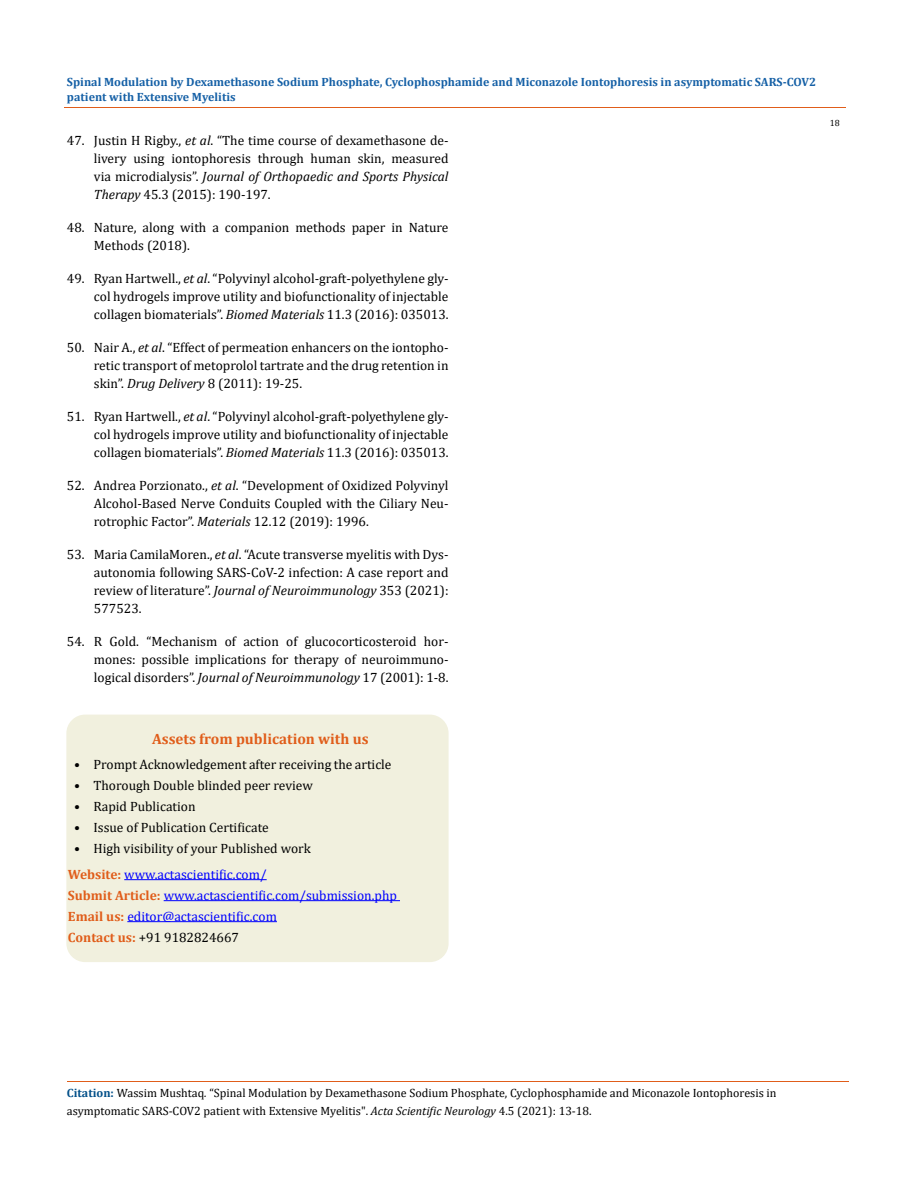
<style>
.page{position:relative;width:917px;height:1188px;background:#fff}
.page>*{position:absolute;margin:0;border:0;box-sizing:border-box;transform-origin:0 0}
.t1{font:700 15px "Cambria";color:#e05d1a}
.t2{font:13.5px/18px "Cambria";color:#000;text-align:justify}
.t3{font:13.5px/21px "Cambria";color:#00f}
.t4{font:12px/18px "Cambria";color:#000}
.t5{font:700 12px/15px "Cambria";color:#1560a6}
.t6{font:9px "Cambria";color:#000}
.s1{font-style:italic}
.s2{font-weight:700;color:#e05d1a}
.s3{color:#000}
.s4{font-weight:700;color:#035089}
</style>
<div class="page">
<div style="left:67px;top:715px;width:381px;height:246px;background:#f1f0de;border-radius:18px"></div>
<div style="left:66px;top:715px;width:382px;height:247px;border:2px solid #f1f0de;border-radius:18px"></div>
<hr style="left:124px;top:879px;width:143px;height:1px;background:#00f">
<hr style="left:164px;top:900px;width:236px;height:1px;background:#00f">
<hr style="left:127px;top:921px;width:150px;height:1px;background:#00f">
<hr style="left:64px;top:108px;width:781px;height:1px;background:#e05d1a">
<hr style="left:67px;top:1082px;width:781px;height:1px;background:#e05d1a">
<p class="t5" style="left:67px;top:74px;width:750px">Spinal Modulation by Dexamethasone Sodium Phosphate, Cyclophosphamide and Miconazole Iontophoresis in asymptomatic SARS-COV2 patient with Extensive Myelitis</p>
<p class="t2" style="left:94px;top:132px;width:356px;text-indent:-27px">47. Justin H Rigby., <span class="s1">et al</span>. “The time course of dexamethasone de&shy;livery using iontophoresis through human skin, measured via microdialysis”. <span class="s1">Journal of Orthopaedic and Sports Physical Therapy</span> 45.3 (2015): 190-197.</p>
<p class="t2" style="left:94px;top:219px;width:356px;text-indent:-27px">48. Nature, along with a companion methods paper in Nature<br>Methods (2018).</p>
<p class="t2" style="left:94px;top:270px;width:356px;text-indent:-27px">49. Ryan Hartwell., <span class="s1">et al</span>. “Polyvinyl alcohol-graft-polyethylene gly&shy;col hydrogels improve utility and biofunctionality of injectable collagen biomaterials”. <span class="s1">Biomed Materials</span> 11.3 (2016): 035013.</p>
<p class="t2" style="left:94px;top:339px;width:356px;text-indent:-27px">50. Nair A., <span class="s1">et al</span>. “Effect of permeation enhancers on the iontopho&shy;retic transport of metoprolol tartrate and the drug retention in skin”. <span class="s1">Drug Delivery</span> 8 (2011): 19-25.</p>
<p class="t2" style="left:94px;top:408px;width:356px;text-indent:-27px">51. Ryan Hartwell., <span class="s1">et al</span>. “Polyvinyl alcohol-graft-polyethylene gly&shy;col hydrogels improve utility and biofunctionality of injectable collagen biomaterials”. <span class="s1">Biomed Materials</span> 11.3 (2016): 035013.</p>
<p class="t2" style="left:94px;top:477px;width:356px;text-indent:-27px">52. Andrea Porzionato., <span class="s1">et al</span>. “Development of Oxidized Polyvinyl Alcohol-Based Nerve Conduits Coupled with the Ciliary Neu&shy;rotrophic Factor”. <span class="s1">Materials</span> 12.12 (2019): 1996.</p>
<p class="t2" style="left:94px;top:546px;width:356px;text-indent:-27px">53. Maria CamilaMoren., <span class="s1">et al</span>. “Acute transverse myelitis with Dys&shy;autonomia following SARS-CoV-2 infection: A case report and review of literature”. <span class="s1">Journal of Neuroimmunology</span> 353 (2021):<br>577523.</p>
<p class="t2" style="left:94px;top:633px;width:356px;text-indent:-27px">54. R Gold. “Mechanism of action of glucocorticosteroid hor&shy;mones: possible implications for therapy of neuroimmuno&shy;logical disorders”. <span class="s1">Journal of Neuroimmunology</span> 17 (2001): 1-8.</p>
<p class="t6" style="left:829px;top:118px;width:11px">18</p>
<p class="t1" style="left:152px;top:728px;width:218px">Assets from publication with us</p>
<p class="t2" style="left:74px;top:756px;width:319px">• Prompt Acknowledgement after receiving the article</p>
<p class="t2" style="left:74px;top:777px;width:240px">• Thorough Double blinded peer review</p>
<p class="t2" style="left:74px;top:798px;width:123px">• Rapid Publication</p>
<p class="t2" style="left:74px;top:819px;width:196px">• Issue of Publication Certificate</p>
<p class="t2" style="left:74px;top:840px;width:238px">• High visibility of your Published work</p>
<p class="t3" style="left:68px;top:864px;width:330px"><span class="s2">Website:</span> www.actascientific.com/<br><span class="s2">Submit Article:</span> www.actascientific.com/submission.php <span class="s2">Email us:</span> editor@actascientific.com<br><span class="s2">Contact us:</span> <span class="s3">+91 9182824667</span></p>
<p class="t4" style="left:67px;top:1084px;width:711px"><span class="s4">Citation:</span> Wassim Mushtaq<span class="s1">.</span> “Spinal Modulation by Dexamethasone Sodium Phosphate, Cyclophosphamide and Miconazole Iontophoresis in asymptomatic SARS-COV2 patient with Extensive Myelitis". <span class="s1">Acta Scientific Neurology</span> 4.5 (2021): 13-18.</p>
</div>
